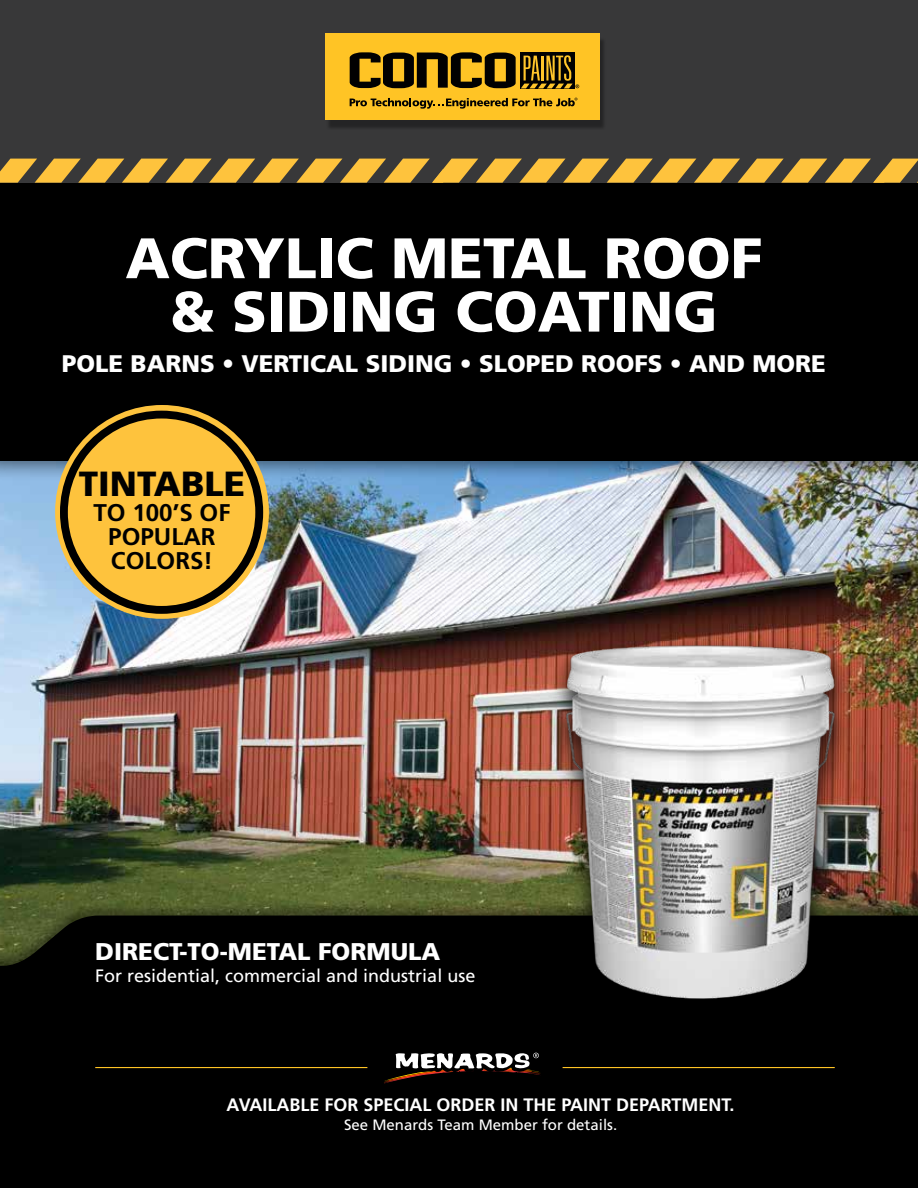
<style>
.page{position:relative;width:918px;height:1188px;background:#fff}
.page>*{position:absolute;margin:0;border:0;box-sizing:border-box;transform-origin:0 0}
.t1{font:900 57px/53.4px "Frutiger LT Pro";color:#fff;text-align:center}
.t2{font:900 34.95px "Frutiger LT Pro";color:#000}
.t3{font:700 24.15px/24.2px "Frutiger LT Pro";color:#000;text-align:center}
.t4{font:900 24.15px "Frutiger LT Pro";color:#fff}
.t5{font:900 24px "Frutiger LT Pro";color:#fff}
.t6{font:700 18px "Frutiger LT Pro";color:#fff}
.t7{font:18px "Frutiger LT Pro";color:#fff}
.t8{font:15px "Frutiger LT Pro";color:#fff}
</style>
<div class="page">
<img style="left:0;top:481px;width:918px;height:419px">
<div style="left:0;top:900px;width:918px;height:157px;background:#000;opacity:.35"></div>
<div style="left:0;top:916px;width:918px;height:105px;background:#000"></div>
<div style="left:0;top:1021px;width:918px;height:167px;background:#000"></div>
<div style="left:0;top:0;width:918px;height:481px;background:#000;opacity:.46"></div>
<div style="left:0;top:0;width:918px;height:460px;background:#000"></div>
<div style="left:0;top:0;width:918px;height:183px;background:#383839"></div>
<svg style="left:0;top:159px;width:918px;height:24px"></svg>
<div style="left:326px;top:38px;width:280px;height:92px;background:#000;opacity:.35"></div>
<div style="left:325px;top:33px;width:274px;height:87px;background:#ffc425"></div>
<svg style="left:350px;top:52px;width:229px;height:36px"></svg>
<svg style="left:350px;top:98px;width:227px;height:11px"></svg>
<svg style="left:55px;top:405px;width:214px;height:214px;background:#b28a2d"></svg>
<div style="left:64px;top:415px;width:195px;height:195px;background:#fec33d;border-radius:50%"></div>
<div style="left:60px;top:411px;width:203px;height:203px;border:8px solid #000;border-radius:50%"></div>
<img style="left:541px;top:616px;width:314px;height:405px">
<svg style="left:384px;top:1052px;width:157px;height:31px"></svg>
<hr style="left:563px;top:1067px;width:272px;height:1px;background:#ffc425">
<hr style="left:95px;top:1067px;width:272px;height:1px;background:#ffc425">
<h1 class="t1" style="left:126px;top:231px;width:638px">ACRYLIC METAL ROOF &amp; SIDING COATING</h1>
<h3 class="t5" style="left:62px;top:349px;width:765px">POLE BARNS • VERTICAL SIDING • SLOPED ROOFS • AND MORE</h3>
<h2 class="t2" style="left:79px;top:463px;width:168px">TINTABLE</h2>
<h3 class="t3" style="left:93px;top:500px;width:138px">TO 100’S OF<br>POPULAR<br>COLORS!</h3>
<h3 class="t4" style="left:95px;top:937px;width:347px">DIRECT-TO-METAL FORMULA</h3>
<p class="t7" style="left:95px;top:966px;width:382px">For residential, commercial and industrial use</p>
<p class="t6" style="left:227px;top:1094px;width:509px">AVAILABLE FOR SPECIAL ORDER IN THE PAINT DEPARTMENT.</p>
<p class="t8" style="left:344px;top:1116px;width:275px">See Menards Team Member for details.</p>
</div>
